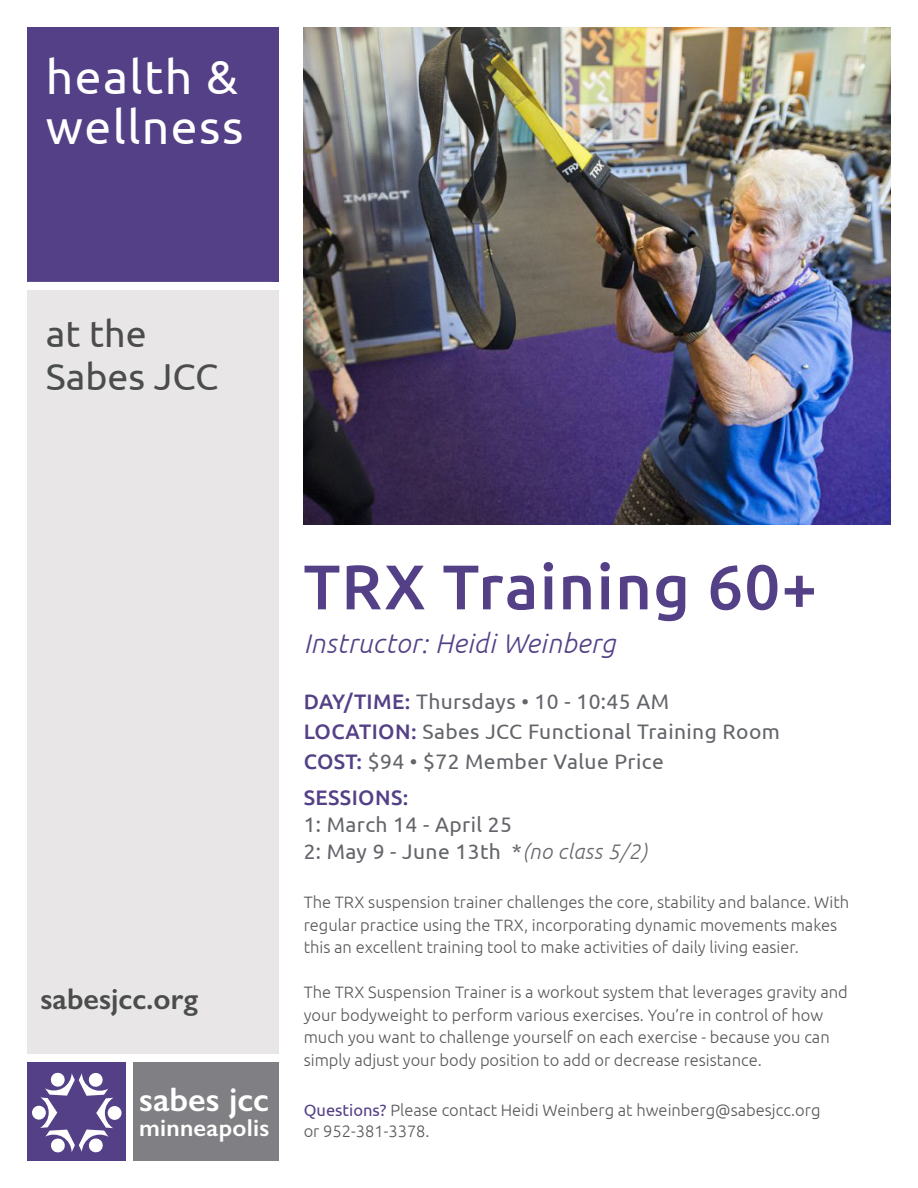
<style>
.page{position:relative;width:918px;height:1188px;background:#fff}
.page>*{position:absolute;margin:0;border:0;box-sizing:border-box;transform-origin:0 0}
.t1{font:500 63px "Ubuntu";letter-spacing:.02em;color:#544087}
.t2{font:48px/49.5px "Ubuntu";letter-spacing:.03em;color:#fff}
.t3{font:37.5px/43.5px "Ubuntu";color:#4b4c4d}
.t4{font:600 34.05px "Gill Sans";color:#fff}
.t5{font:600 30px "Gill Sans";color:#4b4c4d}
.t6{font:italic 300 27px "Ubuntu";letter-spacing:.02em;color:#544087}
.t7{font:600 24.6px "Gill Sans";letter-spacing:.01em;color:#fff}
.t8{font:21px "Ubuntu";letter-spacing:.02em;color:#63656a}
.t9{font:500 21px "Ubuntu";letter-spacing:.02em;color:#544087}
.t10{font:300 16.5px/22.5px "Ubuntu";color:#57585a}
.s1{font-weight:500;color:#544087}
.s2{font-weight:300;font-style:italic}
.s3{font-weight:400;color:#544087}
</style>
<div class="page">
<div style="left:27px;top:27px;width:251px;height:255px;background:#544087"></div>
<div style="left:27px;top:291px;width:251px;height:763px;background:#e8e6e7"></div>
<div style="left:28px;top:1063px;width:98px;height:98px;background:#544087"></div>
<div style="left:133px;top:1063px;width:145px;height:98px;background:#807f83"></div>
<div style="left:32px;top:1106px;width:14px;height:14px;background:#fff;border-radius:50%"></div>
<div style="left:108px;top:1106px;width:14px;height:14px;background:#fff;border-radius:50%"></div>
<svg style="left:40px;top:1072px;width:73px;height:81px"></svg>
<img style="left:304px;top:27px;width:587px;height:498px">
<p class="t2" style="left:46px;top:51px;width:199px">health &amp; wellness</p>
<p class="t3" style="left:46px;top:310px;width:174px">at the<br>Sabes JCC</p>
<p class="t5" style="left:40px;top:980px;width:159px">sabesjcc.org</p>
<p class="t4" style="left:139px;top:1079px;width:131px">sabes jcc</p>
<p class="t7" style="left:139px;top:1113px;width:131px">minneapolis</p>
<p class="t1" style="left:304px;top:547px;width:515px">TRX Training 60+</p>
<p class="t6" style="left:304px;top:627px;width:313px">Instructor: Heidi Weinberg</p>
<p class="t8" style="left:304px;top:688px;width:367px"><span class="s1">DAY/TIME:</span> Thursdays • 10 - 10:45 AM</p>
<p class="t8" style="left:304px;top:718px;width:478px"><span class="s1">LOCATION:</span> Sabes JCC Functional Training Room</p>
<p class="t8" style="left:304px;top:748px;width:362px"><span class="s1">COST:</span> $94 • $72 Member Value Price</p>
<p class="t9" style="left:304px;top:784px;width:106px">SESSIONS:</p>
<p class="t8" style="left:304px;top:811px;width:210px">1: March 14 - April 25</p>
<p class="t8" style="left:304px;top:838px;width:345px">2: May 9 - June 13th *<span class="s2">(no class 5/2)</span></p>
<p class="t10" style="left:304px;top:891px;width:547px">The TRX suspension trainer challenges the core, stability and balance. With regular practice using the TRX, incorporating dynamic movements makes this an excellent training tool to make activities of daily living easier.</p>
<p class="t10" style="left:304px;top:981px;width:546px">The TRX Suspension Trainer is a workout system that leverages gravity and your bodyweight to perform various exercises. You’re in control of how much you want to challenge yourself on each exercise - because you can simply adjust your body position to add or decrease resistance.</p>
<p class="t10" style="left:304px;top:1098px;width:518px"><span class="s3">Questions?</span> Please contact Heidi Weinberg at hweinberg@sabesjcc.org</p>
<p class="t10" style="left:304px;top:1119px;width:127px">or 952-381-3378.</p>
</div>
